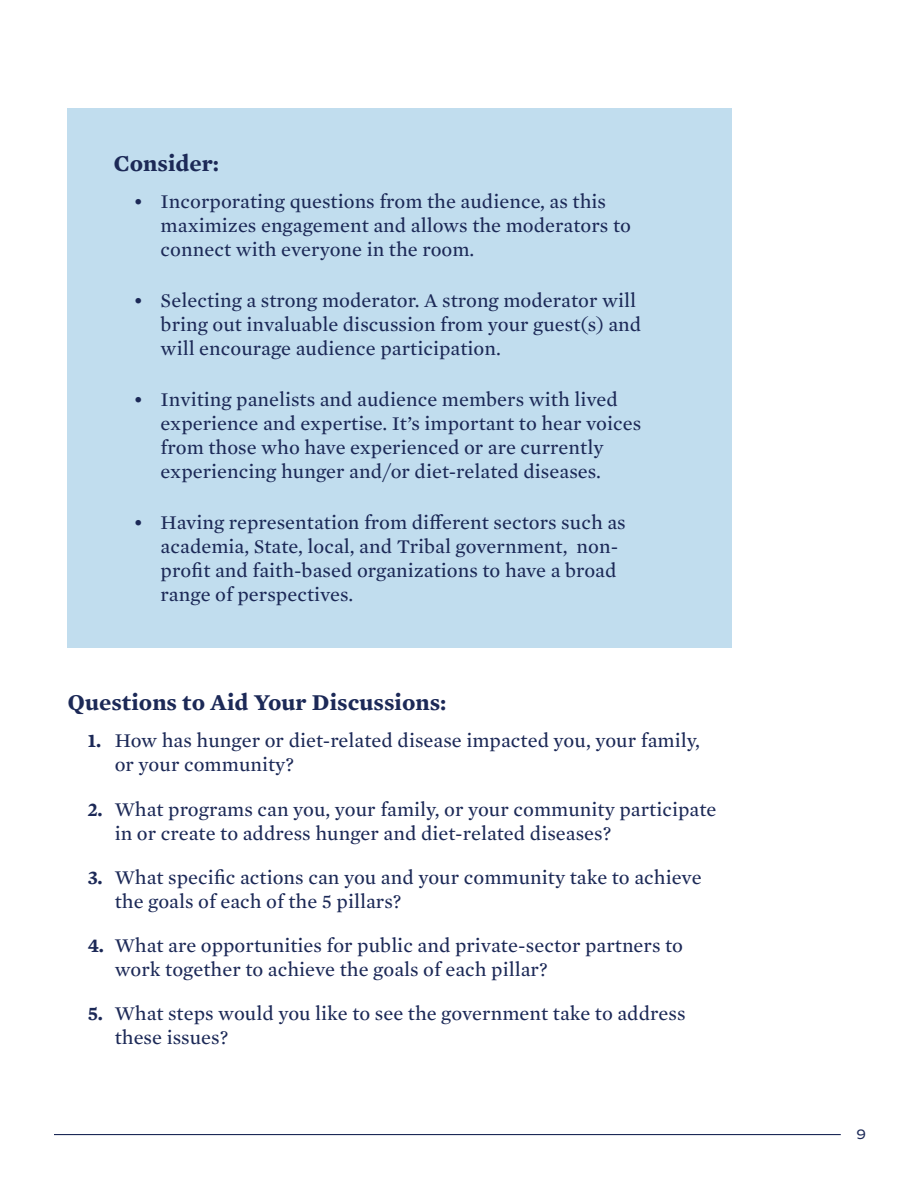
<style>
.page{position:relative;width:918px;height:1188px;background:#fff}
.page>*{position:absolute;margin:0;border:0;box-sizing:border-box;transform-origin:0 0}
.t1{font:700 21px "Mercury S Sm";color:#1c2957}
.t2{font:18px/24px "Mercury S Sm";color:#1c2957}
.t3{font:13.5px "Decimal";color:#1c2957}
.s1{font-weight:700}
</style>
<div class="page">
<hr style="left:54px;top:1134px;width:787px;height:1px;background:#1c2957">
<div style="left:68px;top:108px;width:664px;height:539px;background:#c1ddee"></div>
<p class="t1" style="left:113px;top:146px;width:107px">Consider:</p>
<p class="t2" style="left:161px;top:189px;width:472px;text-indent:-27px">• Incorporating questions from the audience, as this maximizes engagement and allows the moderators to connect with everyone in the room.</p>
<p class="t2" style="left:161px;top:288px;width:482px;text-indent:-27px">• Selecting a strong moderator. A strong moderator will bring out invaluable discussion from your guest(s) and will encourage audience participation.</p>
<p class="t2" style="left:161px;top:387px;width:482px;text-indent:-27px">• Inviting panelists and audience members with lived experience and expertise. It’s important to hear voices from those who have experienced or are currently experiencing hunger and/or diet-related diseases.</p>
<p class="t2" style="left:161px;top:510px;width:467px;text-indent:-27px">• Having representation from different sectors such as academia, State, local, and Tribal government, non&shy;profit and faith-based organizations to have a broad range of perspectives.</p>
<p class="t1" style="left:68px;top:685px;width:381px">Questions to Aid Your Discussions:</p>
<p class="t2" style="left:115px;top:728px;width:587px;text-indent:-27px"><span class="s1">1.</span> How has hunger or diet-related disease impacted you, your family, or your community?</p>
<p class="t2" style="left:115px;top:796px;width:603px;text-indent:-27px"><span class="s1">2.</span> What programs can you, your family, or your community participate in or create to address hunger and diet-related diseases?</p>
<p class="t2" style="left:115px;top:864px;width:588px;text-indent:-27px"><span class="s1">3.</span> What specific actions can you and your community take to achieve the goals of each of the 5 pillars?</p>
<p class="t2" style="left:115px;top:932px;width:570px;text-indent:-27px"><span class="s1">4.</span> What are opportunities for public and private-sector partners to work together to achieve the goals of each pillar?</p>
<p class="t2" style="left:115px;top:1001px;width:572px;text-indent:-27px"><span class="s1">5.</span> What steps would you like to see the government take to address these issues?</p>
<p class="t3" style="left:856px;top:1126px;width:11px">9</p>
</div>
